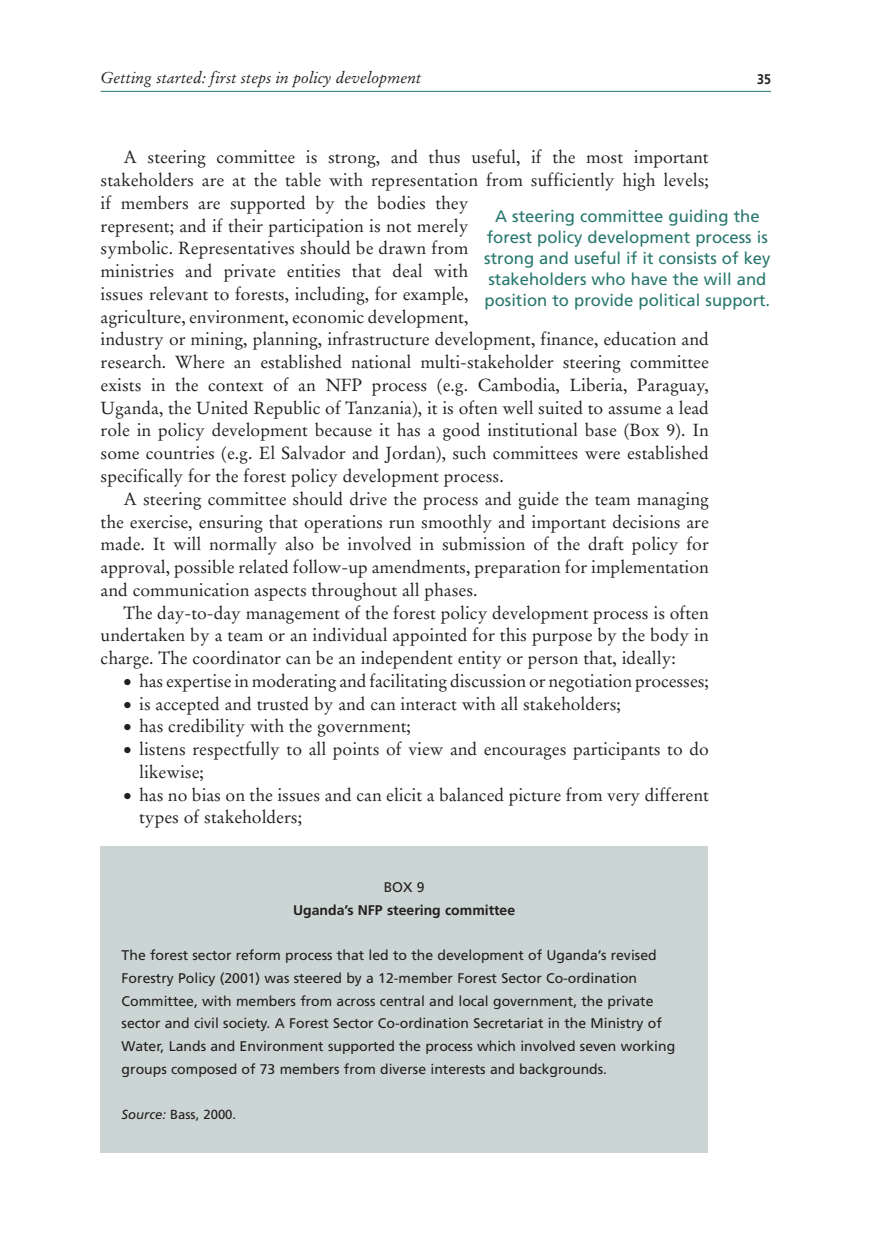
<style>
.page{position:relative;width:877px;height:1243px;background:#fff}
.page>*{position:absolute;margin:0;border:0;box-sizing:border-box;transform-origin:0 0}
.t1{font:17.5px/22.8px "Stempel Garamond LT Std";color:#231f20}
.t2{font:16.62px/21px "Frutiger LT Std";color:#27776e;text-align:center}
.t3{font:italic 15.75px "Stempel Garamond LT Std";color:#231f20}
.t4{font:14px/22.8px "Frutiger LT Std";color:#231f20}
.t5{font:700 14px "Frutiger LT Std";color:#231f20}
.t6{font:700 14px "Frutiger LT Std";color:#231f20;scale:.88 1}
.t7{font:13.12px "Frutiger LT Std";color:#231f20}
.s1{font-style:italic}
</style>
<div class="page">
<hr style="left:101px;top:91px;width:669px;height:1px;background:#27776e">
<div style="left:101px;top:846px;width:606px;height:306px;background:#cbd5d4"></div>
<p class="t3" style="left:100px;top:71px;width:322px">Getting started: first steps in policy development</p>
<p class="t6" style="left:756px;top:73px;width:17px">35</p>
<p class="t1" style="left:101px;top:147px;width:609px;text-indent:23px">A steering committee is strong, and thus useful, if the most important stakeholders are at the table with representation from sufficiently high levels; if members are supported by the bodies they<br>represent; and if their participation is not merely<br>symbolic. Representatives should be drawn from<br>ministries and private entities that deal with<br>issues relevant to forests, including, for example,<br>agriculture, environment, economic development,<br>industry or mining, planning, infrastructure development, finance, education and research. Where an established national multi-stakeholder steering committee exists in the context of an NFP process (e.g. Cambodia, Liberia, Paraguay, Uganda, the United Republic of Tanzania), it is often well suited to assume a lead role in policy development because it has a good institutional base (Box 9). In some countries (e.g. El Salvador and Jordan), such committees were established specifically for the forest policy development process.</p>
<p class="t1" style="left:101px;top:488px;width:609px;text-align:justify;text-indent:23px">A steering committee should drive the process and guide the team managing the exercise, ensuring that operations run smoothly and important decisions are made. It will normally also be involved in submission of the draft policy for approval, possible related follow-up amendments, preparation for implementation and communication aspects throughout all phases.</p>
<p class="t1" style="left:101px;top:602px;width:609px;text-align:justify;text-indent:23px">The day-to-day management of the forest policy development process is often undertaken by a team or an individual appointed for this purpose by the body in charge. The coordinator can be an independent entity or person that, ideally:</p>
<p class="t1" style="left:139px;top:670px;width:571px">has expertise in moderating and facilitating discussion or negotiation processes; is accepted and trusted by and can interact with all stakeholders;<br>has credibility with the government;<br>listens respectfully to all points of view and encourages participants to do likewise;<br>has no bias on the issues and can elicit a balanced picture from very different types of stakeholders;</p>
<p class="t2" style="left:484px;top:206px;width:287px">A steering committee guiding the forest policy development process is strong and useful if it consists of key stakeholders who have the will and position to provide political support.</p>
<p class="t4" style="left:383px;top:876px;width:42px">BOX 9</p>
<p class="t5" style="left:293px;top:903px;width:223px">Uganda’s NFP steering committee</p>
<p class="t4" style="left:122px;top:944px;width:555px">The forest sector reform process that led to the development of Uganda’s revised Forestry Policy (2001) was steered by a 12-member Forest Sector Co-ordination Committee, with members from across central and local government, the private sector and civil society. A Forest Sector Co-ordination Secretariat in the Ministry of Water, Lands and Environment supported the process which involved seven working groups composed of 73 members from diverse interests and backgrounds.</p>
<p class="t7" style="left:122px;top:1109px;width:116px"><span class="s1">Source:</span> Bass, 2000.</p>
</div>
